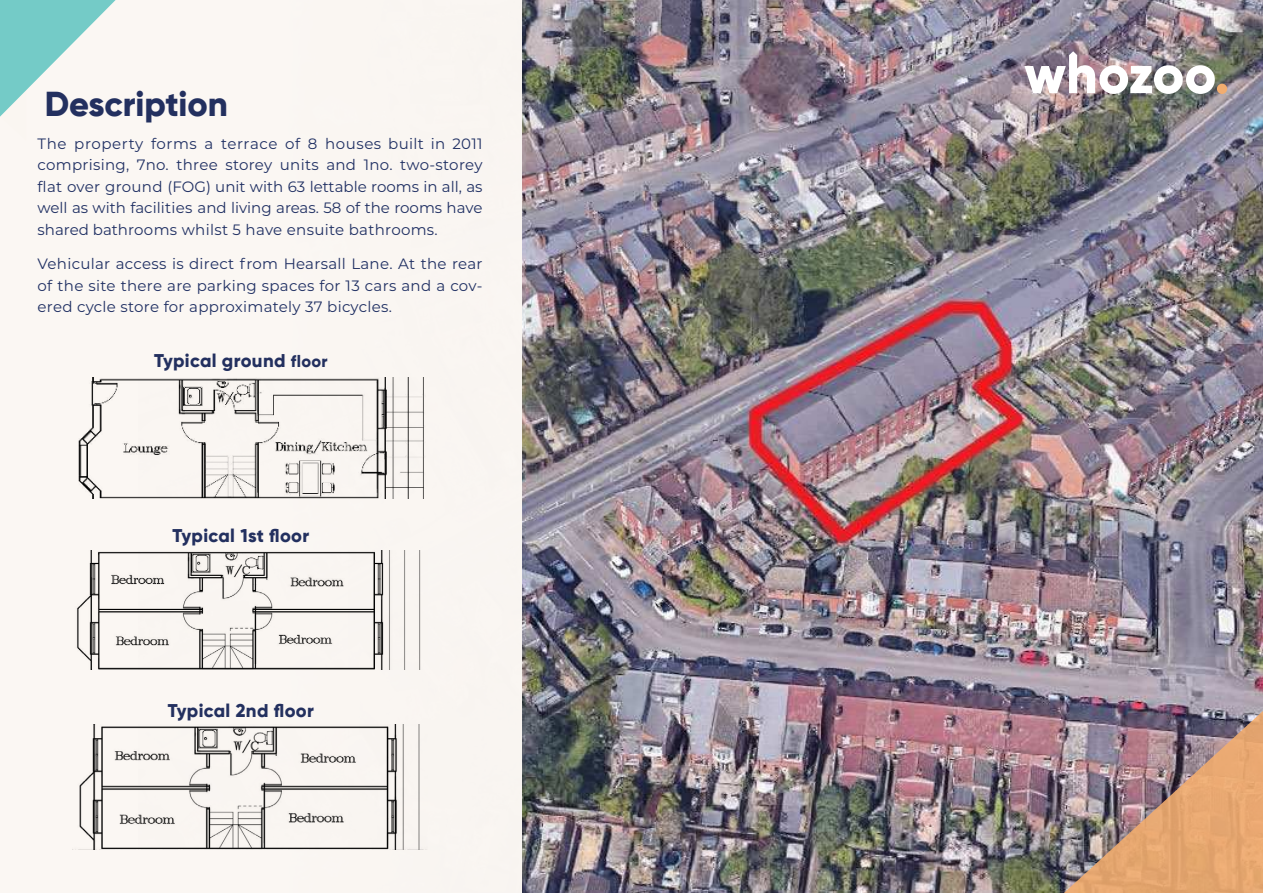
<style>
.page{position:relative;width:1263px;height:893px;background:#fff}
.page>*{position:absolute;margin:0;border:0;box-sizing:border-box;transform-origin:0 0}
.t1{font:800 34.5px "Gilroy";color:#23305f}
.t2{font:800 18.45px "Gilroy";letter-spacing:.02em;color:#23305f}
.t3{font:15px/21.6px "Montserrat";letter-spacing:.02em;color:#203063;text-align:justify}
.s1{font-size:16.5px}
</style>
<div class="page">
<img style="left:522px;top:0;width:741px;height:893px">
<div style="left:0;top:0;width:522px;height:893px;background:#fbf7f3"></div>
<svg style="left:0;top:0;width:116px;height:117px"></svg>
<img style="left:1064px;top:695px;width:199px;height:198px">
<img style="left:1024px;top:51px;width:191px;height:43px">
<div style="left:1217px;top:84px;width:10px;height:10px;background:#f2ad6f;border-radius:50%"></div>
<img style="left:78px;top:377px;width:346px;height:121px">
<img style="left:77px;top:550px;width:344px;height:120px">
<img style="left:75px;top:724px;width:352px;height:126px">
<h1 class="t1" style="left:45px;top:89px;width:185px">Description</h1>
<p class="t3" style="left:38px;top:133px;width:446px">The property forms a terrace of 8 houses built in 2011 comprising, 7no. three storey units and 1no. two-storey flat over ground (FOG) unit with 63 lettable rooms in all, as well as with facilities and living areas. 58 of the rooms have shared bathrooms whilst 5 have ensuite bathrooms.</p>
<p class="t3" style="left:38px;top:254px;width:446px">Vehicular access is direct from Hearsall Lane. At the rear of the site there are parking spaces for 13 cars and a cov&shy;ered cycle store for approximately 37 bicycles.</p>
<p class="t2" style="left:154px;top:353px;width:175px">Typical ground <span class="s1">floor</span></p>
<p class="t2" style="left:172px;top:524px;width:138px">Typical 1st 昀氀oor</p>
<p class="t2" style="left:168px;top:699px;width:148px">Typical 2nd 昀氀oor</p>
</div>
